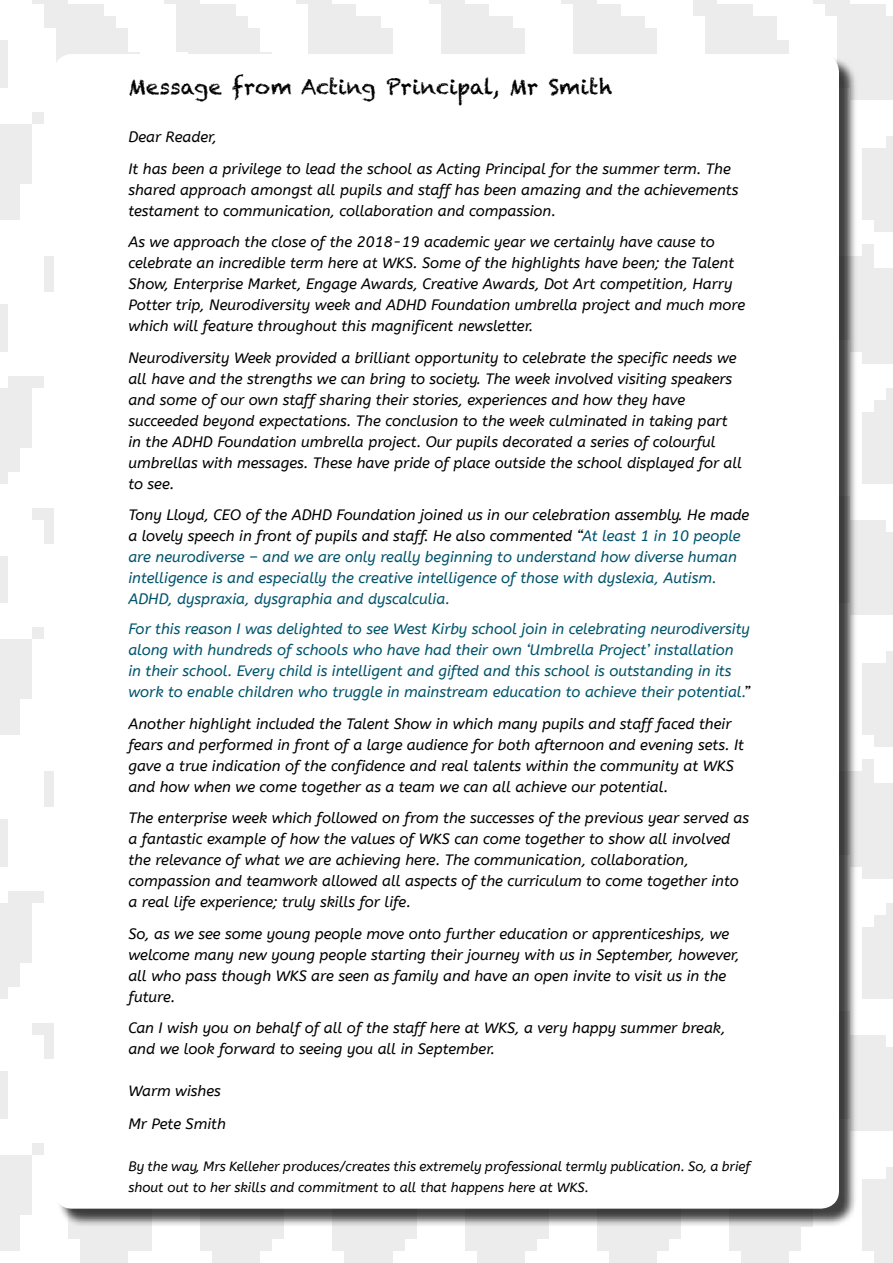
<style>
.page{position:relative;width:893px;height:1263px;background:#fff}
.page>*{position:absolute;margin:0;border:0;box-sizing:border-box;transform-origin:0 0}
.t1{font:21px "Chalkduster";color:#000}
.t2{font:italic 15px/21px "A Bee Zee";color:#000}
.t3{font:italic 15px/21px "A Bee Zee";color:#00546c}
.t4{font:italic 13.5px/21px "A Bee Zee";color:#000}
.s1{color:#000}
</style>
<div class="page">
<div style="left:56px;top:56px;width:802px;height:1171px;background:#000;opacity:.75"></div>
<div style="left:54px;top:54px;width:785px;height:1154px;background:#fff;border-radius:18px"></div>
<h1 class="t1" style="left:128px;top:75px;width:485px">Message from Acting Principal, Mr Smith</h1>
<p class="t2" style="left:128px;top:122px;width:604px;line-height:31.5px">Dear Reader,<br>It has been a privilege to lead the school as Acting Principal for the summer term. The</p>
<p class="t2" style="left:128px;top:179px;width:611px">shared approach amongst all pupils and staff has been amazing and the achievements testament to communication, collaboration and compassion.</p>
<p class="t2" style="left:128px;top:232px;width:618px">As we approach the close of the 2018-19 academic year we certainly have cause to celebrate an incredible term here at WKS. Some of the highlights have been; the Talent Show, Enterprise Market, Engage Awards, Creative Awards, Dot Art competition, Harry Potter trip, Neurodiversity week and ADHD Foundation umbrella project and much more which will feature throughout this magnificent newsletter.</p>
<p class="t2" style="left:128px;top:347px;width:615px">Neurodiversity Week provided a brilliant opportunity to celebrate the specific needs we all have and the strengths we can bring to society. The week involved visiting speakers and some of our own staff sharing their stories, experiences and how they have succeeded beyond expectations. The conclusion to the week culminated in taking part in the ADHD Foundation umbrella project. Our pupils decorated a series of colourful umbrellas with messages. These have pride of place outside the school displayed for all to see.</p>
<p class="t3" style="left:128px;top:505px;width:622px"><span class="s1">Tony Lloyd, CEO of the ADHD Foundation joined us in our celebration assembly. He made a lovely speech in front of pupils and staff. He also commented “</span>At least 1 in 10 people are neurodiverse – and we are only really beginning to understand how diverse human intelligence is and especially the creative intelligence of those with dyslexia, Autism.<br>ADHD, dyspraxia, dysgraphia and dyscalculia.</p>
<p class="t3" style="left:128px;top:619px;width:623px">For this reason I was delighted to see West Kirby school join in celebrating neurodiversity along with hundreds of schools who have had their own ‘Umbrella Project’ installation<br>in their school. Every child is intelligent and gifted and this school is outstanding in its work to enable children who truggle in mainstream education to achieve their potential.<span class="s1">”</span></p>
<p class="t2" style="left:128px;top:713px;width:617px">Another highlight included the Talent Show in which many pupils and staff faced their fears and performed in front of a large audience for both afternoon and evening sets. It gave a true indication of the confidence and real talents within the community at WKS and how when we come together as a team we can all achieve our potential.</p>
<p class="t2" style="left:128px;top:808px;width:622px">The enterprise week which followed on from the successes of the previous year served as a fantastic example of how the values of WKS can come together to show all involved the relevance of what we are achieving here. The communication, collaboration, compassion and teamwork allowed all aspects of the curriculum to come together into a real life experience; truly skills for life.</p>
<p class="t2" style="left:128px;top:923px;width:613px">So, as we see some young people move onto further education or apprenticeships, we welcome many new young people starting their journey with us in September, however, all who pass though WKS are seen as family and have an open invite to visit us in the future.</p>
<p class="t2" style="left:128px;top:1018px;width:599px">Can I wish you on behalf of all of the staff here at WKS, a very happy summer break, and we look forward to seeing you all in September.</p>
<p class="t2" style="left:128px;top:1081px;width:94px">Warm wishes</p>
<p class="t2" style="left:128px;top:1114px;width:99px">Mr Pete Smith</p>
<p class="t4" style="left:128px;top:1156px;width:624px">By the way, Mrs Kelleher produces/creates this extremely professional termly publication. So, a brief shout out to her skills and commitment to all that happens here at WKS.</p>
</div>
